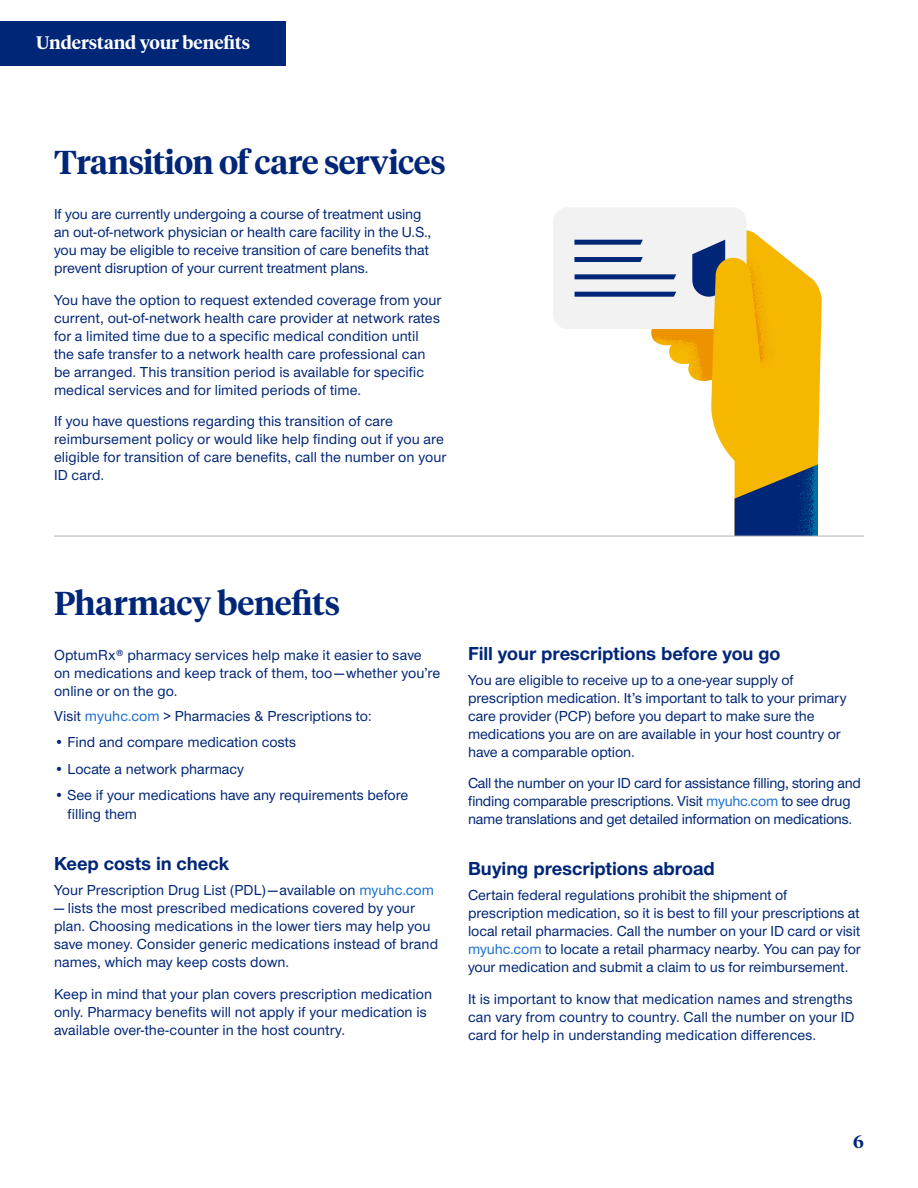
<style>
.page{position:relative;width:918px;height:1188px;background:#fff}
.page>*{position:absolute;margin:0;border:0;box-sizing:border-box;transform-origin:0 0}
.H1{font:600 33px "UHC Serif Headline";letter-spacing:-.01em;color:#002677}
.t1{font:700 19.5px "UHC Sans";color:#002677}
.H4{font:600 18px "UHC Serif Headline";color:#fff}
.t2{font:600 18px "UHC Serif Headline";color:#002677}
.t3{font:500 15px/18px "UHC Sans";color:#002677}
.s1{color:#196ecf}
</style>
<div class="page">
<div style="left:0;top:21px;width:285px;height:45px;background:#002677"></div>
<svg style="left:747px;top:230px;width:75px;height:306px"></svg>
<div style="left:553px;top:207px;width:194px;height:122px;background:#f2f2f2;border-radius:14px"></div>
<svg style="left:574px;top:240px;width:244px;height:296px"></svg>
<hr style="left:54px;top:536px;width:810px;height:1px;background:#b1b4b6">
<p class="H4" style="left:36px;top:30px;width:216px">Understand your benefits</p>
<h1 class="H1" style="left:54px;top:140px;width:393px">Transition of care services</h1>
<p class="t3" style="left:54px;top:205px;width:379px">If you are currently undergoing a course of treatment using an out-of-network physician or health care facility in the U.S., you may be eligible to receive transition of care benefits that prevent disruption of your current treatment plans.</p>
<p class="t3" style="left:54px;top:290px;width:389px">You have the option to request extended coverage from your current, out-of-network health care provider at network rates for a limited time due to a specific medical condition until the safe transfer to a network health care professional can be arranged. This transition period is available for specific medical services and for limited periods of time.</p>
<p class="t3" style="left:54px;top:412px;width:394px">If you have questions regarding this transition of care reimbursement policy or would like help finding out if you are eligible for transition of care benefits, call the number on your ID card.</p>
<h1 class="H1" style="left:54px;top:581px;width:288px">Pharmacy benefits</h1>
<p class="t3" style="left:54px;top:646px;width:388px">OptumRx® pharmacy services help make it easier to save on medications and keep track of them, too —whether you’re online or on the go.</p>
<p class="t3" style="left:54px;top:706px;width:319px">Visit <span class="s1">myuhc.com</span> &gt; Pharmacies &amp; Prescriptions to:</p>
<p class="t3" style="left:54px;top:733px;width:244px">• Find and compare medication costs</p>
<p class="t3" style="left:54px;top:759px;width:191px">• Locate a network pharmacy</p>
<p class="t3" style="left:68px;top:784px;width:342px;line-height:19.5px;text-indent:-14px">• See if your medications have any requirements before filling them</p>
<h2 class="t1" style="left:54px;top:851px;width:177px">Keep costs in check</h2>
<p class="t3" style="left:54px;top:880px;width:382px">Your Prescription Drug List (PDL) —available on <span class="s1">myuhc.com</span></p>
<p class="t3" style="left:54px;top:898px;width:386px">— lists the most prescribed medications covered by your plan. Choosing medications in the lower tiers may help you save money. Consider generic medications instead of brand names, which may keep costs down.</p>
<p class="t3" style="left:54px;top:984px;width:380px">Keep in mind that your plan covers prescription medication only. Pharmacy benefits will not apply if your medication is available over-the-counter in the host country.</p>
<h2 class="t1" style="left:468px;top:641px;width:314px">Fill your prescriptions before you go</h2>
<p class="t3" style="left:468px;top:670px;width:380px">You are eligible to receive up to a one-year supply of prescription medication. It’s important to talk to your primary care provider (PCP) before you depart to make sure the medications you are on are available in your host country or have a comparable option.</p>
<p class="t3" style="left:468px;top:774px;width:395px">Call the number on your ID card for assistance filling, storing and finding comparable prescriptions. Visit <span class="s1">myuhc.com</span> to see drug name translations and get detailed information on medications.</p>
<h2 class="t1" style="left:468px;top:856px;width:248px">Buying prescriptions abroad</h2>
<p class="t3" style="left:468px;top:886px;width:394px">Certain federal regulations prohibit the shipment of prescription medication, so it is best to fill your prescriptions at local retail pharmacies. Call the number on your ID card or visit <span class="s1">myuhc.com</span> to locate a retail pharmacy nearby. You can pay for your medication and submit a claim to us for reimbursement.</p>
<p class="t3" style="left:468px;top:989px;width:388px">It is important to know that medication names and strengths can vary from country to country. Call the number on your ID card for help in understanding medication differences.</p>
<p class="t2" style="left:853px;top:1129px;width:12px">6</p>
</div>
